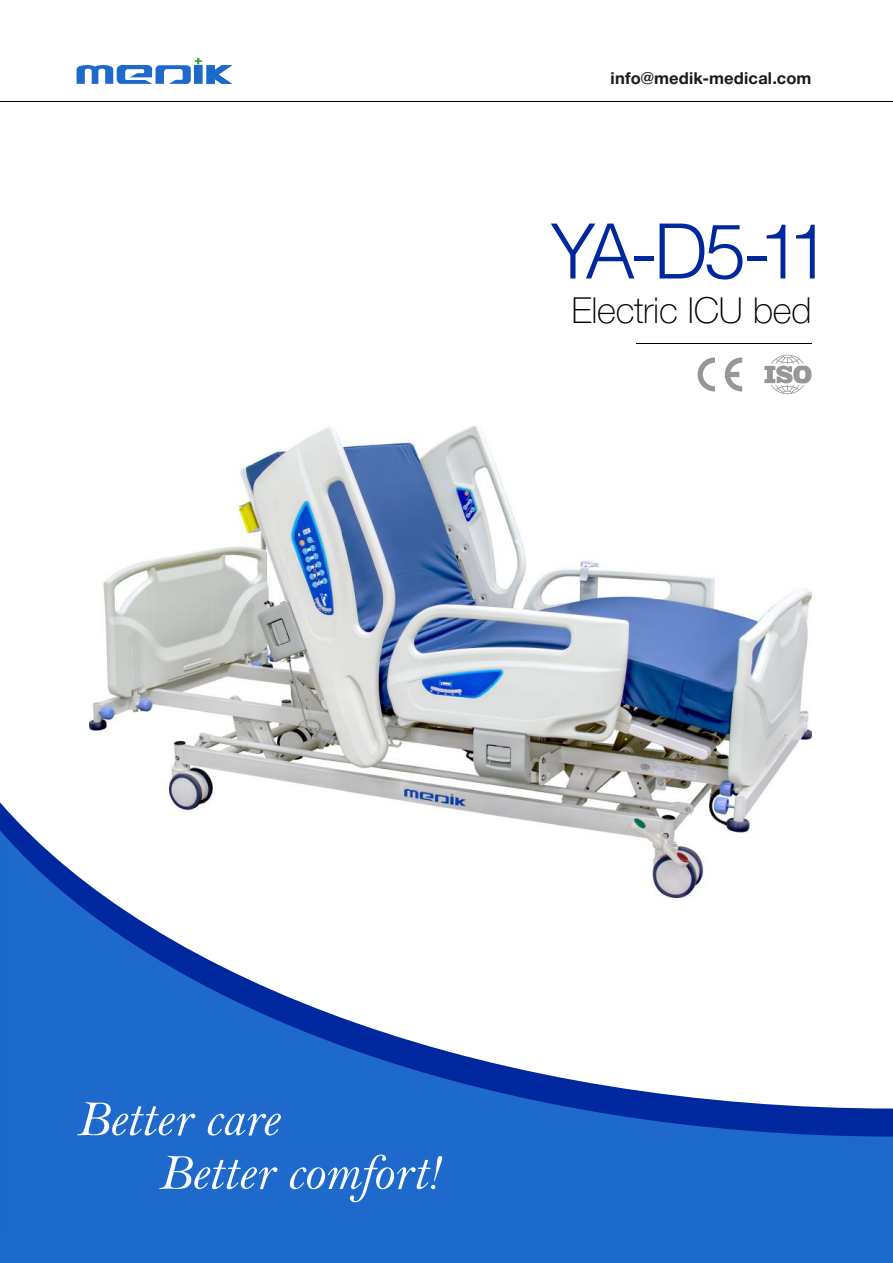
<style>
.page{position:relative;width:893px;height:1263px;background:#fff}
.page>*{position:absolute;margin:0;border:0;box-sizing:border-box;transform-origin:0 0}
.t1{font:300 76.35px "Helvetica";color:#00289e}
.t2{font:italic 51.15px "Bell";letter-spacing:-.005em;color:#fff}
.t3{font:100 36px "Helvetica Neue Cyr";letter-spacing:-.005em;color:#000}
.t4{font:700 16.5px "Helvetica Neue Cyr";letter-spacing:.01em;color:#1a1a1a}
</style>
<div class="page">
<img style="left:90px;top:425px;width:722px;height:377px">
<svg style="left:0;top:802px;width:756px;height:28px"></svg>
<hr style="left:636px;top:343px;width:176px;height:1px;background:#000">
<hr style="left:0;top:102px;width:892px;height:1px;background:#000">
<svg style="left:77px;top:58px;width:156px;height:26px"></svg>
<svg style="left:698px;top:357px;width:17px;height:35px"></svg>
<svg style="left:725px;top:357px;width:17px;height:35px"></svg>
<svg style="left:764px;top:355px;width:48px;height:39px"></svg>
<svg style="left:0;top:830px;width:893px;height:433px;fill:#1e69cc"></svg>
<p class="t4" style="left:611px;top:69px;width:202px">info@medik-medical.com</p>
<h1 class="t1" style="left:550px;top:190px;width:281px">YA-D5-11</h1>
<p class="t3" style="left:572px;top:290px;width:241px">Electric ICU bed</p>
<p class="t2" style="left:77px;top:1090px;width:204px">Better care</p>
<p class="t2" style="left:159px;top:1143px;width:283px">Better comfort!</p>
</div>
